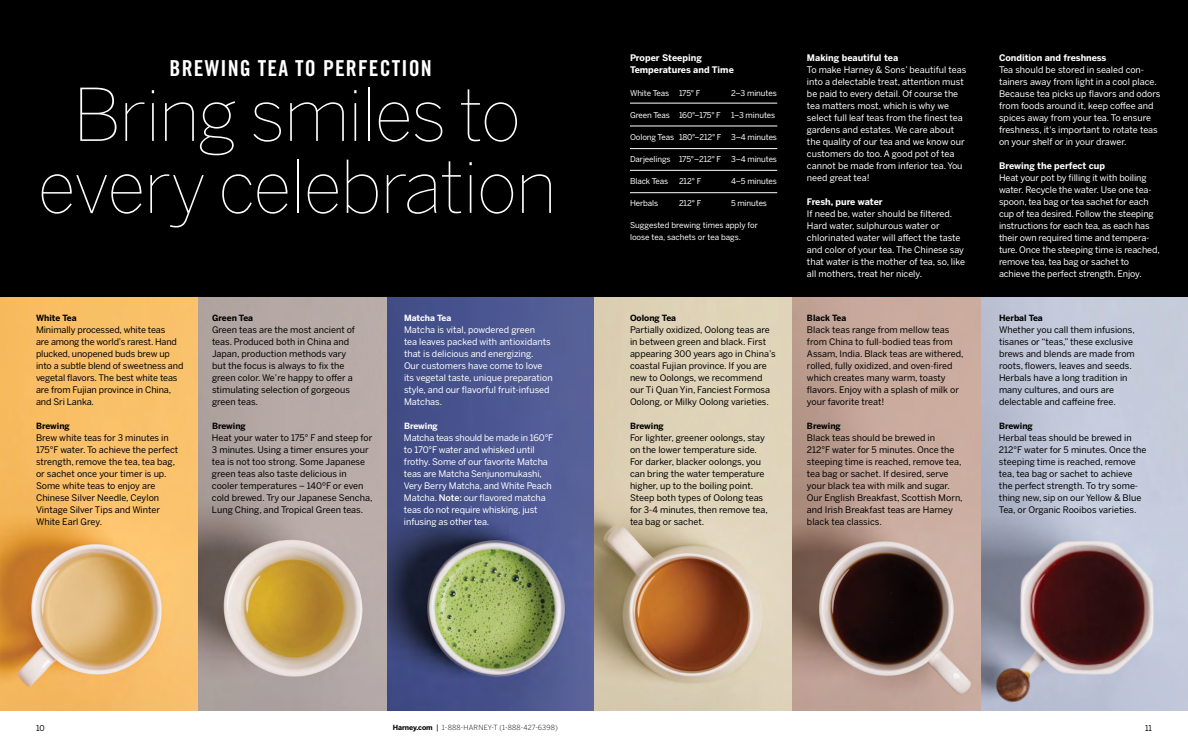
<style>
.page{position:relative;width:1188px;height:756px;background:#fff}
.page>*{position:absolute;margin:0;border:0;box-sizing:border-box;transform-origin:0 0}
.t1{font:100 72px/72px "Benton Sans";letter-spacing:-.02em;color:#fff;text-align:center}
.t2{font:22px "Trade Gothic LT Std Bd Cn 20";letter-spacing:.05em;color:#fff}
.t3{font:9px/12px "Benton Sans";color:#000}
.t4{font:9px/12px "Benton Sans";letter-spacing:-.01em;color:#fff}
.t5{font:700 9px/12px "Benton Sans";color:#fff}
.t6{font:700 8.5px "Benton Sans";color:#000}
.t7{font:700 8.5px "Benton Sans";color:#fff}
.t8{font:8px/12px "Benton Sans";letter-spacing:-.01em;color:#fff}
.t9{font:8px "Benton Sans";color:#000}
.t10{font:300 7px "Benton Sans";letter-spacing:.02em;color:#000}
.s1{font-weight:500}
.s2{font-weight:700}
.s3{font-weight:400;font-size:7.5px}
</style>
<div class="page">
<img style="left:0;top:297px;width:1188px;height:414px">
<div style="left:0;top:0;width:1188px;height:297px;background:#000"></div>
<hr style="left:630px;top:103px;width:147px;height:1px;background:#fff">
<hr style="left:630px;top:126px;width:147px;height:1px;background:#fff">
<hr style="left:630px;top:148px;width:147px;height:1px;background:#fff">
<hr style="left:630px;top:170px;width:147px;height:1px;background:#fff">
<hr style="left:630px;top:193px;width:147px;height:1px;background:#fff">
<h2 class="t2" style="left:170px;top:54px;width:264px">BREWING TEA TO PERFECTION</h2>
<h1 class="t1" style="left:37px;top:78px;width:520px">Bring smiles to every celebration</h1>
<p class="t6" style="left:36px;top:313px;width:42px">White Tea</p>
<p class="t3" style="left:36px;top:323px;width:149px">Minimally processed, white teas<br>are among the world’s rarest. Hand plucked, unopened buds brew up into a subtle blend of sweetness and vegetal flavors. The best white teas are from Fujian province in China, and Sri Lanka.</p>
<p class="t6" style="left:36px;top:421px;width:35px">Brewing</p>
<p class="t3" style="left:36px;top:431px;width:144px">Brew white teas for 3 minutes in<br>175°F water. To achieve the perfect strength, remove the tea, tea bag, or sachet once your timer is up.<br>Some white teas to enjoy are<br>Chinese Silver Needle, Ceylon<br>Vintage Silver Tips and Winter<br>White Earl Grey.</p>
<p class="t6" style="left:212px;top:313px;width:43px">Green Tea</p>
<p class="t3" style="left:212px;top:323px;width:145px">Green teas are the most ancient of teas. Produced both in China and<br>Japan, production methods vary but the focus is always to fix the green color. We’re happy to offer a stimulating selection of gorgeous green teas.</p>
<p class="t6" style="left:212px;top:421px;width:35px">Brewing</p>
<p class="t3" style="left:212px;top:431px;width:162px">Heat your water to 175° F and steep for 3 minutes. Using a timer ensures your tea is not too strong. Some Japanese green teas also taste delicious in cooler temperatures – 140ºF or even cold brewed. Try our Japanese Sencha, Lung Ching, and Tropical Green teas.</p>
<p class="t7" style="left:404px;top:313px;width:49px">Matcha Tea</p>
<p class="t4" style="left:404px;top:323px;width:150px">Matcha is vital, powdered green<br>tea leaves packed with antioxidants that is delicious and energizing.<br>Our customers have come to love its vegetal taste, unique preparation style, and our flavorful fruit-infused<br>Matchas.</p>
<p class="t7" style="left:404px;top:421px;width:35px">Brewing</p>
<p class="t4" style="left:404px;top:431px;width:151px">Matcha teas should be made in 160°F to 170°F water and whisked until frothy. Some of our favorite Matcha teas are Matcha Senjunomukashi,<br>Very Berry Matcha, and White Peach<br>Matcha. <span class="s1">Note:</span> our flavored matcha teas do not require whisking, just infusing as other tea.</p>
<p class="t5" style="left:630px;top:52px;width:105px">Proper Steeping<br>Temperatures and Time</p>
<p class="t8" style="left:630px;top:87px;width:72px">White Teas 175° F</p>
<p class="t8" style="left:731px;top:87px;width:47px">2–3 minutes</p>
<p class="t8" style="left:630px;top:109px;width:92px">Green Teas 160°–175° F</p>
<p class="t8" style="left:731px;top:109px;width:46px">1–3 minutes</p>
<p class="t8" style="left:630px;top:131px;width:149px">Oolong Teas 180°–212° F 3–4 minutes</p>
<p class="t8" style="left:630px;top:153px;width:149px">Darjeelings 175°–212° F 3–4 minutes</p>
<p class="t8" style="left:630px;top:175px;width:40px">Black Teas</p>
<p class="t8" style="left:679px;top:175px;width:24px">212° F</p>
<p class="t8" style="left:731px;top:175px;width:48px">4–5 minutes</p>
<p class="t8" style="left:630px;top:197px;width:30px">Herbals</p>
<p class="t8" style="left:679px;top:197px;width:24px">212° F</p>
<p class="t8" style="left:731px;top:197px;width:38px">5 minutes</p>
<p class="t8" style="left:630px;top:219px;width:129px">Suggested brewing times apply for loose tea, sachets or tea bags.</p>
<p class="t6" style="left:630px;top:313px;width:48px">Oolong Tea</p>
<p class="t3" style="left:630px;top:323px;width:147px">Partially oxidized, Oolong teas are in between green and black. First appearing 300 years ago in China’s coastal Fujian province. If you are new to Oolongs, we recommend our Ti Quan Yin, Fanciest Formosa Oolong, or Milky Oolong varieties.</p>
<p class="t6" style="left:630px;top:421px;width:35px">Brewing</p>
<p class="t3" style="left:630px;top:431px;width:139px">For lighter, greener oolongs, stay on the lower temperature side.<br>For darker, blacker oolongs, you can bring the water temperature higher, up to the boiling point.<br>Steep both types of Oolong teas for 3-4 minutes, then remove tea, tea bag or sachet.</p>
<p class="t5" style="left:807px;top:52px;width:93px">Making beautiful tea</p>
<p class="t4" style="left:807px;top:64px;width:161px">To make Harney &amp; Sons’ beautiful teas into a delectable treat, attention must be paid to every detail. Of course the tea matters most, which is why we select full leaf teas from the finest tea gardens and estates. We care about the quality of our tea and we know our customers do too. A good pot of tea cannot be made from inferior tea. You need great tea!</p>
<p class="t5" style="left:807px;top:196px;width:77px">Fresh, pure water</p>
<p class="t4" style="left:807px;top:208px;width:160px">If need be, water should be filtered.<br>Hard water, sulphurous water or chlorinated water will affect the taste and color of your tea. The Chinese say that water is the mother of tea, so, like all mothers, treat her nicely.</p>
<p class="t6" style="left:807px;top:313px;width:41px">Black Tea</p>
<p class="t3" style="left:807px;top:323px;width:158px">Black teas range from mellow teas from China to full-bodied teas from Assam, India. Black teas are withered, rolled, fully oxidized, and oven-fired which creates many warm, toasty flavors. Enjoy with a splash of milk or your favorite treat!</p>
<p class="t6" style="left:807px;top:421px;width:35px">Brewing</p>
<p class="t3" style="left:807px;top:431px;width:157px">Black teas should be brewed in<br>212°F water for 5 minutes. Once the steeping time is reached, remove tea, tea bag or sachet. If desired, serve your black tea with milk and sugar.<br>Our English Breakfast, Scottish Morn, and Irish Breakfast teas are Harney black tea classics.</p>
<p class="t5" style="left:999px;top:52px;width:109px">Condition and freshness</p>
<p class="t4" style="left:999px;top:64px;width:163px">Tea should be stored in sealed con&shy;tainers away from light in a cool place.<br>Because tea picks up flavors and odors from foods around it, keep coffee and spices away from your tea. To ensure freshness, it's important to rotate teas on your shelf or in your drawer.</p>
<p class="t5" style="left:999px;top:160px;width:108px">Brewing the perfect cup</p>
<p class="t4" style="left:999px;top:172px;width:162px">Heat your pot by filling it with boiling water. Recycle the water. Use one tea&shy;spoon, tea bag or tea sachet for each cup of tea desired. Follow the steeping instructions for each tea, as each has their own required time and tempera&shy;ture. Once the steeping time is reached, remove tea, tea bag or sachet to achieve the perfect strength. Enjoy.</p>
<p class="t6" style="left:999px;top:313px;width:45px">Herbal Tea</p>
<p class="t3" style="left:999px;top:323px;width:137px">Whether you call them infusions, tisanes or “teas,” these exclusive brews and blends are made from roots, flowers, leaves and seeds.<br>Herbals have a long tradition in many cultures, and ours are delectable and caffeine free.</p>
<p class="t6" style="left:999px;top:421px;width:35px">Brewing</p>
<p class="t3" style="left:999px;top:431px;width:149px">Herbal teas should be brewed in 212°F water for 5 minutes. Once the steeping time is reached, remove tea, tea bag or sachet to achieve the perfect strength. To try some&shy;thing new, sip on our Yellow &amp; Blue Tea, or Organic Rooibos varieties.</p>
<p class="t9" style="left:36px;top:723px;width:10px">10</p>
<p class="t10" style="left:393px;top:724px;width:167px"><span class="s2">Harney.com</span> <span class="s3">|</span> 1-888-HARNEY-T (1-888-427-6398)</p>
<p class="t9" style="left:1145px;top:723px;width:8px">11</p>
</div>
